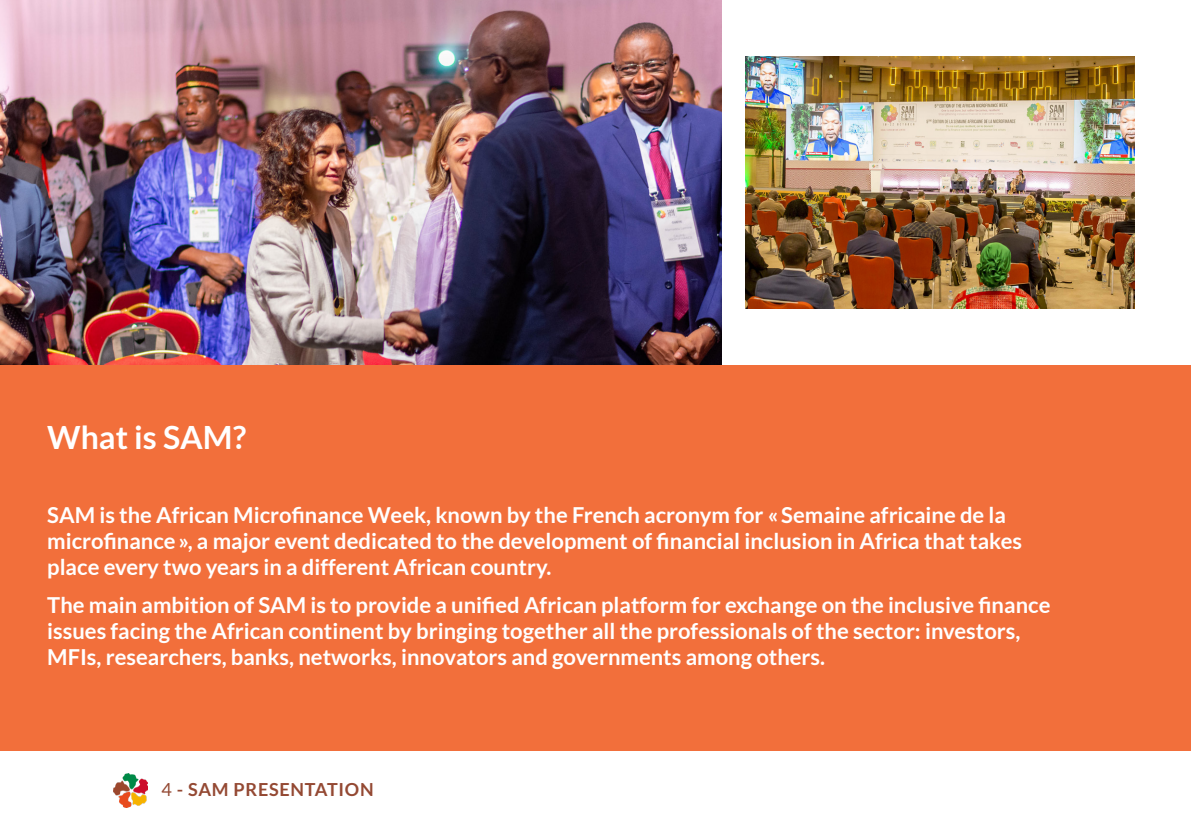
<style>
.page{position:relative;width:1191px;height:840px;background:#fff}
.page>*{position:absolute;margin:0;border:0;box-sizing:border-box;transform-origin:0 0}
._6_TEXTE_COURANT{font:700 32px "Lato";color:#fff}
._6_TEXTE_COURANT-2{font:700 22px/26px "Lato";color:#fff}
.t1{font:700 18px "Lato";letter-spacing:.04em;color:#944933}
.s1{font-weight:400}
</style>
<div class="page">
<img style="left:113px;top:773px;width:34px;height:34px">
<img style="left:0;top:0;width:721px;height:365px">
<div style="left:0;top:365px;width:1191px;height:385px;background:#f26f3b"></div>
<img style="left:745px;top:57px;width:389px;height:252px">
<p class="_6_TEXTE_COURANT" style="left:47px;top:418px;width:200px">What is SAM?</p>
<p class="_6_TEXTE_COURANT-2" style="left:47px;top:501px;width:976px">SAM is the African Microfinance Week, known by the French acronym for «Semaine africaine de la microfinance», a major event dedicated to the development of financial inclusion in Africa that takes place every two years in a different African country.</p>
<p class="_6_TEXTE_COURANT-2" style="left:47px;top:591px;width:1004px">The main ambition of SAM is to provide a unified African platform for exchange on the inclusive finance issues facing the African continent by bringing together all the professionals of the sector: investors,<br>MFIs, researchers, banks, networks, innovators and governments among others.</p>
<p class="t1" style="left:161px;top:779px;width:214px"><span class="s1">4</span> - SAM PRESENTATION</p>
</div>
